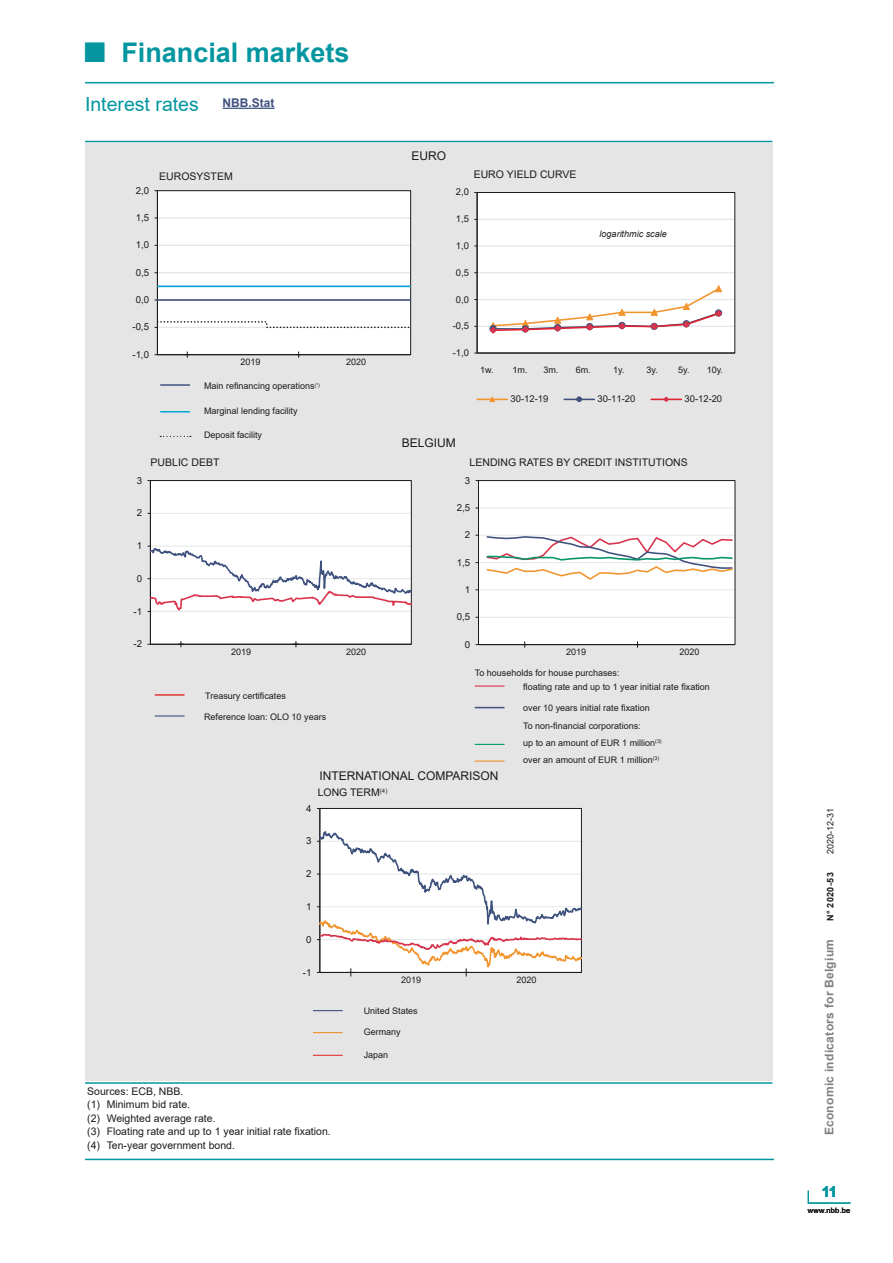
<style>
.page{position:relative;width:893px;height:1263px;background:#fff}
.page>*{position:absolute;margin:0;border:0;box-sizing:border-box;transform-origin:0 0}
.t1{font:700 27px "Arial";color:#0396a0}
.t2{font:19.5px "Arial";color:#0396a0}
.t3{font:700 15px "Arial";color:#0396a0}
.t4{font:12px "Arial";color:#1b1b1d}
.t5{font:700 12px "Arial";letter-spacing:.025em;color:#818084}
.t6{font:700 12px "Arial";color:#40527f}
.t7{font:10.5px/13.5px "Arial";color:#1b1b1d}
.t8{font:9.6px "Arial";color:#1b1b1d}
.t9{font:9.45px "Arial";color:#1b1b1d}
.t10{font:9px/13.6px "Arial";color:#1b1b1d}
.t11{font:italic 9px "Arial";color:#1b1b1d}
.t12{font:700 9px "Arial";letter-spacing:.04em;color:#1b1b1d}
.t13{font:7.5px "Arial";letter-spacing:.025em;color:#1b1b1d}
</style>
<div class="page">
<div style="left:86px;top:144px;width:687px;height:937px;background:#e5e5e5"></div>
<hr style="left:85px;top:141px;width:687px;height:1px;background:#0396a0">
<hr style="left:85px;top:1082px;width:687px;height:2px;background:#0396a0">
<hr style="left:160px;top:384px;width:30px;height:2px;background:#40527f">
<hr style="left:160px;top:411px;width:30px;height:1px;background:#00a6d6">
<svg style="left:160px;top:436px;width:31px;height:1px"></svg>
<hr style="left:155px;top:694px;width:30px;height:2px;background:#e63536">
<hr style="left:155px;top:715px;width:30px;height:1px;background:#40527f">
<svg style="left:475px;top:707px;width:29px;height:1px"></svg>
<hr style="left:475px;top:685px;width:29px;height:2px;background:#da3449">
<svg style="left:475px;top:744px;width:29px;height:1px"></svg>
<hr style="left:475px;top:760px;width:29px;height:2px;background:#f0922f">
<hr style="left:313px;top:1010px;width:30px;height:1px;background:#40527f">
<hr style="left:313px;top:1032px;width:30px;height:1px;background:#f0922f">
<hr style="left:313px;top:1055px;width:30px;height:1px;background:#e63536">
<div style="left:157px;top:191px;width:254px;height:164px;background:#fff"></div>
<hr style="left:157px;top:272px;width:254px;height:1px;background:#e4e6e7">
<hr style="left:157px;top:245px;width:254px;height:1px;background:#e4e6e7">
<hr style="left:157px;top:217px;width:254px;height:2px;background:#e4e6e7">
<div style="left:157px;top:190px;width:254px;height:165px;border:1px solid #1b1b1d"></div>
<hr style="left:157px;top:191px;width:1px;height:164px;background:#1b1b1d">
<hr style="left:157px;top:354px;width:254px;height:1px;background:#1b1b1d">
<svg style="left:155px;top:298px;width:257px;height:4px"></svg>
<svg style="left:157px;top:285px;width:255px;height:3px"></svg>
<svg style="left:155px;top:320px;width:257px;height:9px"></svg>
<svg style="left:184px;top:351px;width:6px;height:7px"></svg>
<svg style="left:296px;top:351px;width:6px;height:7px"></svg>
<div style="left:150px;top:480px;width:261px;height:164px;background:#fff"></div>
<hr style="left:150px;top:513px;width:261px;height:1px;background:#e4e6e7">
<div style="left:150px;top:480px;width:261px;height:164px;border:1px solid #1b1b1d"></div>
<hr style="left:150px;top:480px;width:1px;height:164px;background:#1b1b1d">
<hr style="left:150px;top:644px;width:261px;height:1px;background:#1b1b1d">
<svg style="left:148px;top:526px;width:264px;height:96px"></svg>
<svg style="left:178px;top:641px;width:6px;height:6px"></svg>
<svg style="left:293px;top:641px;width:6px;height:6px"></svg>
<div style="left:478px;top:481px;width:257px;height:164px;background:#fff"></div>
<hr style="left:478px;top:617px;width:257px;height:1px;background:#e4e6e7">
<hr style="left:478px;top:589px;width:257px;height:1px;background:#e4e6e7">
<hr style="left:478px;top:562px;width:257px;height:1px;background:#e4e6e7">
<hr style="left:478px;top:535px;width:257px;height:1px;background:#e4e6e7">
<hr style="left:478px;top:507px;width:257px;height:1px;background:#e4e6e7">
<div style="left:478px;top:480px;width:257px;height:165px;border:1px solid #1b1b1d"></div>
<hr style="left:478px;top:481px;width:1px;height:164px;background:#1b1b1d">
<hr style="left:478px;top:644px;width:257px;height:1px;background:#1b1b1d">
<svg style="left:486px;top:535px;width:248px;height:46px"></svg>
<svg style="left:522px;top:641px;width:6px;height:7px"></svg>
<svg style="left:634px;top:641px;width:7px;height:7px"></svg>
<div style="left:320px;top:808px;width:261px;height:164px;background:#fff"></div>
<hr style="left:320px;top:808px;width:1px;height:164px;background:#1b1b1d">
<svg style="left:317px;top:827px;width:265px;height:149px"></svg>
<div style="left:477px;top:192px;width:258px;height:161px;background:#fff"></div>
<hr style="left:477px;top:326px;width:258px;height:1px;background:#e4e6e7">
<hr style="left:477px;top:299px;width:258px;height:1px;background:#e4e6e7">
<hr style="left:477px;top:272px;width:258px;height:1px;background:#e4e6e7">
<hr style="left:477px;top:245px;width:258px;height:2px;background:#e4e6e7">
<hr style="left:477px;top:219px;width:258px;height:1px;background:#e4e6e7">
<div style="left:477px;top:192px;width:258px;height:161px;border:1px solid #1b1b1d"></div>
<hr style="left:477px;top:192px;width:1px;height:161px;background:#1b1b1d">
<hr style="left:477px;top:353px;width:258px;height:1px;background:#1b1b1d">
<svg style="left:489px;top:285px;width:234px;height:49px"></svg>
<hr style="left:477px;top:399px;width:30px;height:1px;background:#f2952f">
<svg style="left:489px;top:396px;width:7px;height:6px"></svg>
<hr style="left:564px;top:399px;width:30px;height:1px;background:#40537f">
<svg style="left:576px;top:396px;width:6px;height:6px"></svg>
<hr style="left:651px;top:399px;width:30px;height:1px;background:#e02130">
<svg style="left:663px;top:396px;width:7px;height:6px"></svg>
<hr style="left:85px;top:82px;width:689px;height:1px;background:#0396a0">
<hr style="left:85px;top:1159px;width:689px;height:1px;background:#0396a0">
<svg style="left:808px;top:1191px;width:1px;height:12px"></svg>
<hr style="left:808px;top:1203px;width:42px;height:1px;background:#0396a0">
<hr style="left:223px;top:108px;width:52px;height:1px;background:#40527f">
<h1 class="t1" style="left:121px;top:34px;width:230px">Financial markets</h1>
<h2 class="t2" style="left:85px;top:91px;width:115px">Interest rates</h2>
<h3 class="t6" style="left:223px;top:94px;width:53px">NBB.Stat</h3>
<p class="t8" style="left:136px;top:184px;width:15px">2,0</p>
<p class="t8" style="left:136px;top:211px;width:15px">1,5</p>
<p class="t8" style="left:136px;top:238px;width:15px">1,0</p>
<p class="t8" style="left:136px;top:266px;width:15px">0,5</p>
<p class="t8" style="left:136px;top:293px;width:15px">0,0</p>
<p class="t8" style="left:133px;top:320px;width:18px">-0,5</p>
<p class="t8" style="left:133px;top:348px;width:18px">-1,0</p>
<p class="t7" style="left:159px;top:170px;width:75px">EUROSYSTEM</p>
<p class="t10" style="left:240px;top:355px;width:22px">2019</p>
<p class="t8" style="left:137px;top:474px;width:7px">3</p>
<p class="t10" style="left:204px;top:379px;width:117px">Main refinancing operations<sup>(¹)</sup></p>
<p class="t10" style="left:204px;top:404px;width:95px">Marginal lending facility</p>
<p class="t10" style="left:204px;top:428px;width:60px">Deposit facility</p>
<p class="t7" style="left:151px;top:456px;width:70px">PUBLIC DEBT</p>
<p class="t8" style="left:137px;top:506px;width:7px">2</p>
<p class="t8" style="left:137px;top:539px;width:7px">1</p>
<p class="t8" style="left:137px;top:572px;width:7px">0</p>
<p class="t8" style="left:134px;top:605px;width:10px">-1</p>
<p class="t8" style="left:134px;top:637px;width:10px">-2</p>
<p class="t10" style="left:231px;top:645px;width:22px">2019</p>
<p class="t10" style="left:205px;top:689px;width:82px">Treasury certificates</p>
<p class="t10" style="left:204px;top:710px;width:124px">Reference loan: OLO 10 years</p>
<p class="t10" style="left:346px;top:355px;width:22px">2020</p>
<p class="t10" style="left:346px;top:645px;width:22px">2020</p>
<h3 class="t4" style="left:411px;top:147px;width:36px">EURO</h3>
<p class="t7" style="left:474px;top:168px;width:104px">EURO YIELD CURVE</p>
<p class="t9" style="left:456px;top:186px;width:15px">2,0</p>
<p class="t9" style="left:456px;top:212px;width:15px">1,5</p>
<p class="t9" style="left:456px;top:239px;width:15px">1,0</p>
<p class="t9" style="left:456px;top:266px;width:15px">0,5</p>
<p class="t9" style="left:456px;top:293px;width:15px">0,0</p>
<p class="t9" style="left:453px;top:319px;width:18px">-0,5</p>
<p class="t9" style="left:453px;top:346px;width:18px">-1,0</p>
<p class="t11" style="left:600px;top:228px;width:69px">logarithmic scale</p>
<p class="t10" style="left:480px;top:363px;width:49px">1w. 1m.</p>
<p class="t10" style="left:543px;top:363px;width:49px">3m. 6m.</p>
<p class="t10" style="left:613px;top:363px;width:13px">1y.</p>
<p class="t10" style="left:646px;top:363px;width:45px">3y. 5y.</p>
<p class="t10" style="left:707px;top:363px;width:18px">10y.</p>
<p class="t9" style="left:511px;top:393px;width:39px">30-12-19</p>
<p class="t9" style="left:598px;top:393px;width:39px">30-11-20</p>
<p class="t9" style="left:685px;top:393px;width:39px">30-12-20</p>
<h3 class="t4" style="left:402px;top:435px;width:56px">BELGIUM</h3>
<p class="t7" style="left:470px;top:456px;width:220px">LENDING RATES BY CREDIT INSTITUTIONS</p>
<p class="t8" style="left:465px;top:474px;width:7px">3</p>
<p class="t8" style="left:457px;top:501px;width:15px">2,5</p>
<p class="t8" style="left:465px;top:528px;width:7px">2</p>
<p class="t8" style="left:457px;top:556px;width:15px">1,5</p>
<p class="t8" style="left:465px;top:583px;width:7px">1</p>
<p class="t8" style="left:457px;top:610px;width:15px">0,5</p>
<p class="t8" style="left:465px;top:638px;width:7px">0</p>
<p class="t10" style="left:566px;top:645px;width:22px">2019</p>
<p class="t10" style="left:680px;top:645px;width:22px">2020</p>
<p class="t10" style="left:523px;top:666px;width:188px;text-indent:-48px">To households for house purchases:<br>floating rate and up to 1 year initial rate fixation</p>
<p class="t10" style="left:523px;top:699px;width:128px;line-height:18px">over 10 years initial rate fixation<br>To non-financial corporations:</p>
<p class="t10" style="left:523px;top:735px;width:140px;line-height:16.8px">up to an amount of EUR 1 million<sup>(3) </sup>over an amount of EUR 1 million<sup>(3)</sup></p>
<h3 class="t4" style="left:319px;top:767px;width:181px">INTERNATIONAL COMPARISON</h3>
<p class="t7" style="left:318px;top:786px;width:71px">LONG TERM<sup>(4)</sup></p>
<p class="t8" style="left:306px;top:801px;width:7px">4</p>
<p class="t8" style="left:306px;top:834px;width:7px">3</p>
<p class="t8" style="left:306px;top:867px;width:7px">2</p>
<p class="t8" style="left:306px;top:900px;width:7px">1</p>
<p class="t8" style="left:306px;top:933px;width:7px">0</p>
<p class="t8" style="left:303px;top:965px;width:10px">-1</p>
<p class="t7" style="left:87px;top:1084px;width:245px">Sources: ECB, NBB.<br>(1) Minimum bid rate.<br>(2) Weighted average rate.<br>(3) Floating rate and up to 1 year initial rate fixation. (4) Ten-year government bond.</p>
<p class="t10" style="left:401px;top:973px;width:22px">2019</p>
<p class="t10" style="left:364px;top:1004px;width:56px">United States</p>
<p class="t10" style="left:364px;top:1025px;width:39px">Germany</p>
<p class="t10" style="left:364px;top:1048px;width:26px">Japan</p>
<p class="t10" style="left:516px;top:973px;width:22px">2020</p>
<p class="t10" style="left:823px;top:854px;width:48px;rotate:-90deg">2020-12-31</p>
<p class="t12" style="left:824px;top:921px;width:50px;rotate:-90deg">N° 2020-53</p>
<h3 class="t5" style="left:821px;top:1135px;width:198px;rotate:-90deg">Economic indicators for Belgium</h3>
<h3 class="t3" style="left:821px;top:1181px;width:17px">11</h3>
<p class="t13" style="left:808px;top:1205px;width:44px">www.nbb.be</p>
</div>
